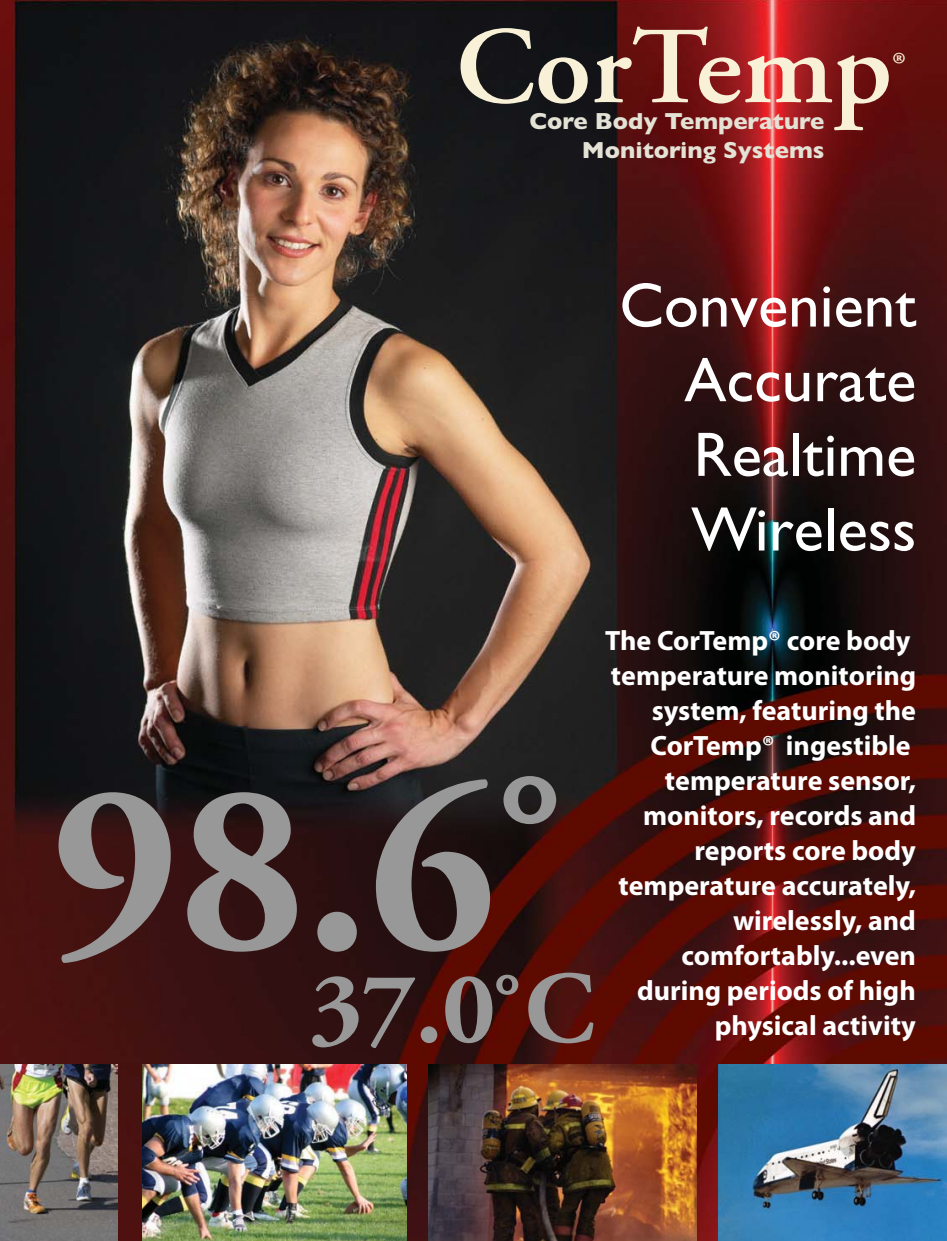
<style>
.page{position:relative;width:947px;height:1241px;background:#fff}
.page>*{position:absolute;margin:0;border:0;box-sizing:border-box;transform-origin:0 0}
.t1{font:700 243.78px "Adobe Garamond Pro";color:#989898}
.t2{font:600 109.38px "Adobe Garamond Pro";color:#f9f1d7;scale:1.04 1}
.t3{font:700 102.02px "Adobe Garamond Pro";color:#989898}
.t4{font:63px "Gill Sans";color:#fff}
.t5{font:600 40.25px "Adobe Garamond Pro";color:#f9f1d7;scale:1.04 1}
.t6{font:700 28px/35px "Myriad Pro";color:#fff;text-align:right}
.t7{font:700 23.45px/28.2px "Gill Sans";color:#e3e2d5;text-align:right}
</style>
<div class="page">
<img style="left:0;top:0;width:946px;height:1240px">
<img style="left:0;top:1064px;width:117px;height:176px">
<img style="left:142px;top:1064px;width:264px;height:176px">
<img style="left:718px;top:1064px;width:228px;height:176px">
<img style="left:429px;top:1064px;width:267px;height:176px">
<h2 class="t2" style="left:455px;top:0;width:421px">CorTemp</h2>
<h3 class="t5" style="left:891px;top:43px;width:15px">®</h3>
<p class="t7" style="left:529px;top:110px;width:296px">Core Body Temperature<br>Monitoring Systems</p>
<h3 class="t4" style="left:619px;top:283px;width:298px">Convenient</h3>
<h3 class="t4" style="left:684px;top:358px;width:233px">Accurate</h3>
<h3 class="t4" style="left:693px;top:433px;width:224px">Realtime</h3>
<h3 class="t4" style="left:691px;top:507px;width:226px">Wireless</h3>
<h1 class="t1" style="left:52px;top:721px;width:525px">98.6˚</h1>
<h3 class="t3" style="left:309px;top:946px;width:286px">37.0˚C</h3>
<p class="t6" style="left:605px;top:625px;width:312px">The CorTemp® core body temperature monitoring system, featuring the<br>CorTemp® ingestible temperature sensor, monitors, records and reports core body temperature accurately, wirelessly, and comfortably...even during periods of high physical activity</p>
</div>
